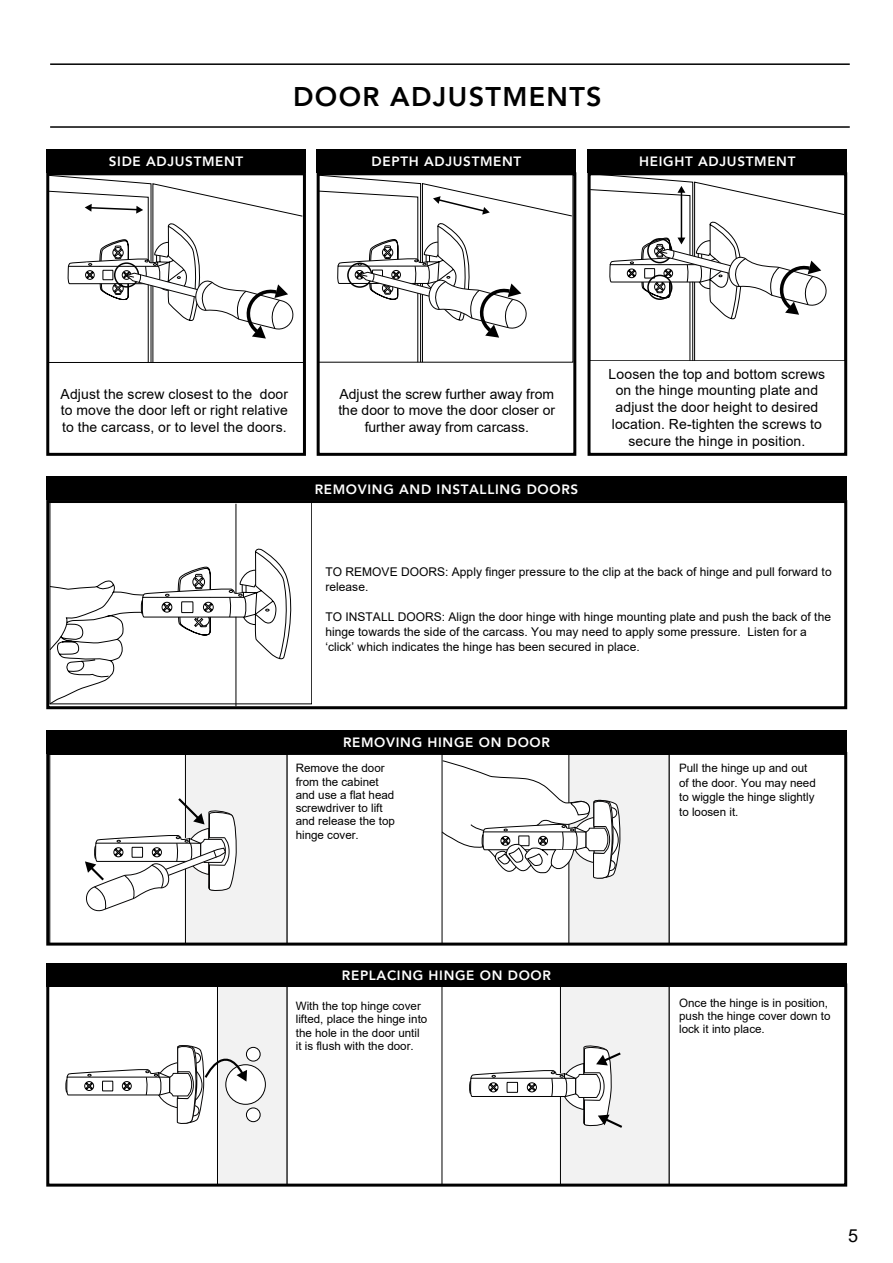
<style>
.page{position:relative;width:893px;height:1263px;background:#fff}
.page>*{position:absolute;margin:0;border:0;box-sizing:border-box;transform-origin:0 0}
.t1{font:800 27px "Avenir";letter-spacing:.05em;color:#000}
.t2{font:18px "Arial";color:#000}
.t3{font:13.95px/16.8px "Arial";letter-spacing:.01em;color:#000;text-align:center}
.t4{font:800 13.5px "Avenir";letter-spacing:.05em;color:#fff}
.t5{font:12px/15px "Arial";letter-spacing:.005em;color:#000}
.t6{font:11.55px/13.2px "Arial";color:#000}
</style>
<div class="page">
<hr style="left:50px;top:63px;width:800px;height:2px;background:#000">
<hr style="left:50px;top:126px;width:800px;height:2px;background:#000">
<svg style="left:50px;top:176px;width:244px;height:187px"></svg>
<svg style="left:321px;top:176px;width:207px;height:186px"></svg>
<svg style="left:591px;top:176px;width:237px;height:185px"></svg>
<svg style="left:50px;top:504px;width:247px;height:201px"></svg>
<svg style="left:442px;top:756px;width:227px;height:185px"></svg>
<svg style="left:469px;top:987px;width:200px;height:195px"></svg>
<svg style="left:85px;top:756px;width:202px;height:185px"></svg>
<svg style="left:65px;top:987px;width:222px;height:195px"></svg>
<div style="left:46px;top:172px;width:260px;height:284px;border:3px solid #000"></div>
<div style="left:46px;top:500px;width:801px;height:209px;border:3px solid #000"></div>
<div style="left:46px;top:752px;width:801px;height:193px;border:3px solid #000"></div>
<div style="left:46px;top:983px;width:801px;height:203px;border:3px solid #000"></div>
<div style="left:317px;top:172px;width:259px;height:284px;border:3px solid #000"></div>
<div style="left:587px;top:172px;width:260px;height:284px;border:3px solid #000"></div>
<div style="left:46px;top:149px;width:260px;height:24px;background:#000"></div>
<div style="left:317px;top:149px;width:259px;height:24px;background:#000"></div>
<div style="left:588px;top:149px;width:259px;height:24px;background:#000"></div>
<div style="left:46px;top:476px;width:801px;height:24px;background:#000"></div>
<div style="left:46px;top:730px;width:801px;height:23px;background:#000"></div>
<div style="left:46px;top:963px;width:801px;height:24px;background:#000"></div>
<p class="t4" style="left:109px;top:151px;width:136px">SIDE ADJUSTMENT</p>
<h1 class="t1" style="left:293px;top:75px;width:310px">DOOR ADJUSTMENTS</h1>
<p class="t4" style="left:372px;top:151px;width:151px">DEPTH ADJUSTMENT</p>
<p class="t4" style="left:639px;top:151px;width:158px">HEIGHT ADJUSTMENT</p>
<p class="t3" style="left:61px;top:385px;width:229px;text-align:justify">Adjust the screw closest to the door to move the door left or right relative to the carcass, or to level the doors.</p>
<p class="t3" style="left:338px;top:385px;width:218px">Adjust the screw further away from the door to move the door closer or further away from carcass.</p>
<p class="t4" style="left:315px;top:478px;width:265px">REMOVING AND INSTALLING DOORS</p>
<p class="t3" style="left:609px;top:365px;width:218px">Loosen the top and bottom screws on the hinge mounting plate and adjust the door height to desired location. Re-tighten the screws to secure the hinge in position.</p>
<p class="t5" style="left:325px;top:564px;width:508px">TO REMOVE DOORS: Apply finger pressure to the clip at the back of hinge and pull forward to release.</p>
<p class="t5" style="left:325px;top:609px;width:507px">TO INSTALL DOORS: Align the door hinge with hinge mounting plate and push the back of the hinge towards the side of the carcass. You may need to apply some pressure. Listen for a ‘click’ which indicates the hinge has been secured in place.</p>
<p class="t4" style="left:343px;top:732px;width:208px">REMOVING HINGE ON DOOR</p>
<p class="t6" style="left:296px;top:761px;width:101px">Remove the door from the cabinet and use a flat head screwdriver to lift and release the top hinge cover.</p>
<p class="t4" style="left:342px;top:965px;width:211px">REPLACING HINGE ON DOOR</p>
<p class="t6" style="left:679px;top:761px;width:138px;line-height:14.5px">Pull the hinge up and out of the door. You may need to wiggle the hinge slightly to loosen it.</p>
<p class="t6" style="left:296px;top:999px;width:133px">With the top hinge cover lifted, place the hinge into the hole in the door until it is flush with the door.</p>
<p class="t6" style="left:679px;top:996px;width:153px">Once the hinge is in position, push the hinge cover down to lock it into place.</p>
<h2 class="t2" style="left:848px;top:1223px;width:12px">5</h2>
</div>
